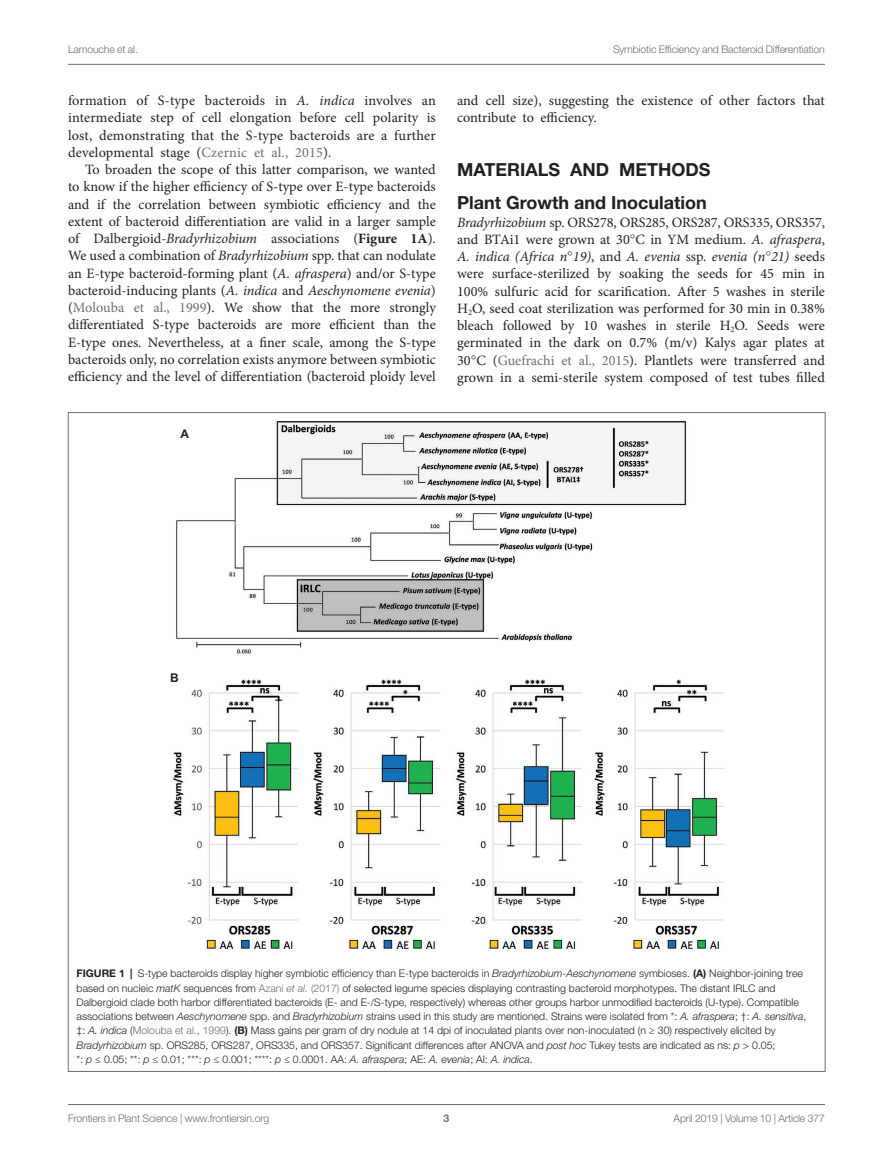
<style>
.page{position:relative;width:893px;height:1170px;background:#fff}
.page>*{position:absolute;margin:0;border:0;box-sizing:border-box;transform-origin:0 0}
.HEAD_2_after_HEAD_1{font:700 18px "Helvetica Neue LT Std";color:#231f20}
.HEAD_1{font:700 18px "Helvetica Neue LT Std";color:#231f20}
.TEXT{font:14.25px/17.2px "Minion Pro";color:#231f20;text-align:justify}
.TEXT_FLUSH{font:14.25px/17.2px "Minion Pro";color:#231f20;text-align:justify}
.t1{font:700 12px "Arial";color:#231f20}
.FIG_LEG{font:300 10.5px/14.2px "Helvetica Neue LT Std";color:#231f20}
.RF_R{font:300 10.5px "Helvetica Neue LT Std";letter-spacing:-.015em;color:#6c6d70}
.RF_R-2{font:700 10.5px "Helvetica Neue LT Std";color:#6c6d70}
.s1{font-style:italic}
.s2{color:#6c6d70}
.s3{font-weight:700}
.s4{font-family:"STIX General"}
.s5{font-style:italic;color:#6c6d70}
</style>
<div class="page">
<hr style="left:68px;top:64px;width:757px;height:1px;background:#6c6d70">
<hr style="left:68px;top:1104px;width:757px;height:1px;background:#6c6d70">
<img style="left:173px;top:421px;width:550px;height:527px">
<p class="RF_R" style="left:68px;top:42px;width:71px">Lamouche et al.</p>
<p class="RF_R" style="left:613px;top:42px;width:213px">Symbiotic Efficiency and Bacteroid Differentiation</p>
<p class="TEXT" style="left:68px;top:92px;width:369px">formation of S-type bacteroids in <span class="s1">A. indica</span> involves an intermediate step of cell elongation before cell polarity is lost, demonstrating that the S-type bacteroids are a further developmental stage (<span class="s2">Czernic et al., 2015</span>).</p>
<p class="TEXT" style="left:68px;top:161px;width:369px;text-indent:17px">To broaden the scope of this latter comparison, we wanted to know if the higher efficiency of S-type over E-type bacteroids and if the correlation between symbiotic efficiency and the extent of bacteroid differentiation are valid in a larger sample of Dalbergioid<span class="s1">-Bradyrhizobium</span> associations (<span class="s3">Figure 1A</span>).<br>We used a combination of <span class="s1">Bradyrhizobium</span> spp. that can nodulate an E-type bacteroid-forming plant (<span class="s1">A. afraspera</span>) and/or S-type bacteroid-inducing plants (<span class="s1">A. indica</span> and <span class="s1">Aeschynomene evenia</span>) (<span class="s2">Molouba et al., 1999</span>). We show that the more strongly differentiated S-type bacteroids are more efficient than the E-type ones. Nevertheless, at a finer scale, among the S-type bacteroids only, no correlation exists anymore between symbiotic efficiency and the level of differentiation (bacteroid ploidy level</p>
<p class="t1" style="left:180px;top:426px;width:10px">A</p>
<p class="TEXT" style="left:457px;top:92px;width:369px">and cell size), suggesting the existence of other factors that contribute to efficiency.</p>
<p class="HEAD_1" style="left:457px;top:159px;width:255px">MATERIALS AND METHODS</p>
<p class="HEAD_2_after_HEAD_1" style="left:457px;top:192px;width:251px">Plant Growth and Inoculation</p>
<p class="TEXT_FLUSH" style="left:457px;top:213px;width:369px"><span class="s1">Bradyrhizobium</span> sp. ORS278, ORS285, ORS287, ORS335, ORS357, and BTAi1 were grown at 30<span class="s4">°</span>C in YM medium. <span class="s1">A. afraspera</span>, <span class="s1">A. indica (Africa n</span><span class="s4">°</span><span class="s1">19)</span>, and <span class="s1">A. evenia</span> ssp. <span class="s1">evenia (n</span><span class="s4">°</span><span class="s1">21)</span> seeds were surface-sterilized by soaking the seeds for 45 min in 100% sulfuric acid for scarification. After 5 washes in sterile H<sub>2</sub>O, seed coat sterilization was performed for 30 min in 0.38% bleach followed by 10 washes in sterile H<sub>2</sub>O. Seeds were germinated in the dark on 0.7% (m/v) Kalys agar plates at 30<span class="s4">°</span>C (<span class="s2">Guefrachi et al., 2015</span>). Plantlets were transferred and grown in a semi-sterile system composed of test tubes filled</p>
<p class="t1" style="left:170px;top:670px;width:10px">B</p>
<p class="FIG_LEG" style="left:77px;top:966px;width:731px"><span class="s3">FIGURE 1 |</span> S-type bacteroids display higher symbiotic efficiency than E-type bacteroids in <span class="s1">Bradyrhizobium</span>-<span class="s1">Aeschynomene</span> symbioses. <span class="s3">(A)</span> Neighbor-joining tree based on nucleic <span class="s1">matK</span> sequences from <span class="s2">Azani</span> <span class="s5">et al.</span> <span class="s2">(2017)</span> of selected legume species displaying contrasting bacteroid morphotypes. The distant IRLC and Dalbergioid clade both harbor differentiated bacteroids (E- and E-/S-type, respectively) whereas other groups harbor unmodified bacteroids (U-type). Compatible associations between <span class="s1">Aeschynomene</span> spp. and <span class="s1">Bradyrhizobium</span> strains used in this study are mentioned. Strains were isolated from *: <span class="s1">A. afraspera</span>; †: <span class="s1">A. sensitiva</span>, ‡: <span class="s1">A. indica</span> (<span class="s2">Molouba et al., 1999</span>). <span class="s3">(B)</span> Mass gains per gram of dry nodule at 14 dpi of inoculated plants over non-inoculated (n ≥ 30) respectively elicited by <span class="s1">Bradyrhizobium</span> sp. ORS285, ORS287, ORS335, and ORS357. Significant differences after ANOVA and <span class="s1">post hoc</span> Tukey tests are indicated as ns: <span class="s1">p</span> &gt; 0.05;<br>*: <span class="s1">p</span> ≤ 0.05; **: <span class="s1">p</span> ≤ 0.01; ***: <span class="s1">p</span> ≤ 0.001; ****: <span class="s1">p</span> ≤ 0.0001. AA: <span class="s1">A. afraspera</span>; AE: <span class="s1">A. evenia</span>; AI: <span class="s1">A. indica</span>.</p>
<p class="RF_R" style="left:68px;top:1111px;width:203px">Frontiers in Plant Science | www.frontiersin.org</p>
<p class="RF_R-2" style="left:444px;top:1111px;width:7px">3</p>
<p class="RF_R" style="left:673px;top:1111px;width:153px">April 2019 | Volume 10 | Article 377</p>
</div>
